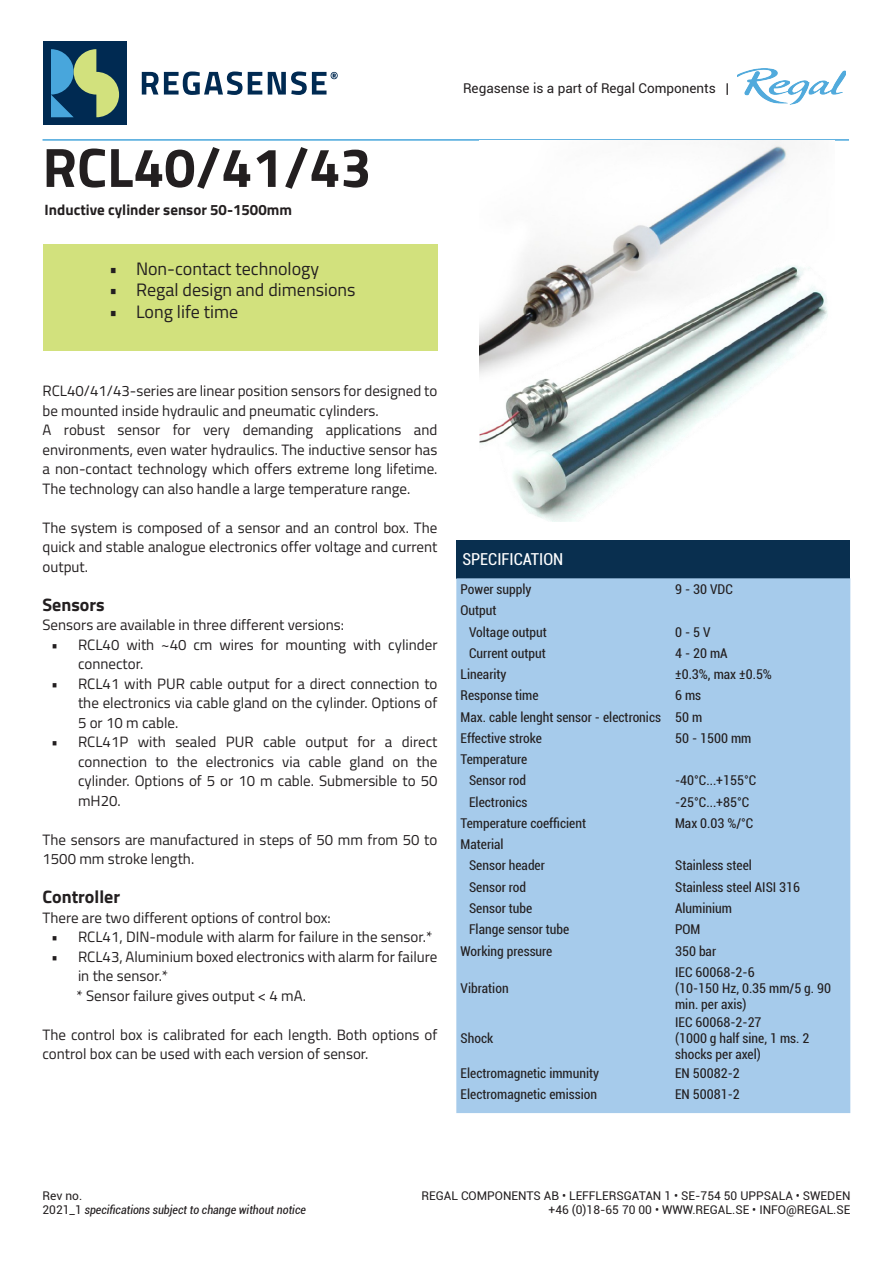
<style>
.page{position:relative;width:893px;height:1263px;background:#fff}
.page>*{position:absolute;margin:0;border:0;box-sizing:border-box;transform-origin:0 0}
.t1{font:700 55.5px "Titillium Web";color:#231f20}
.t2{font:18px "Titillium Web";color:#231f20}
.t3{font:700 18px "Titillium Web";color:#231f20}
.t4{font:condensed 16.5px "Roboto";color:#fff}
.t5{font:15px/19.5px "Titillium Web";color:#231f20}
.t6{font:700 15px "Titillium Web";color:#231f20}
.Specification_boxes{font:condensed 13.5px/16.2px "Roboto";color:#231f20}
.t7{font:13.5px "Roboto";color:#231f20}
.t8{font:12px/14.4px "Roboto";color:#231f20;text-align:right}
.t9{font:italic condensed 12px/14.4px "Roboto";color:#231f20}
.s1{font-style:normal;font-stretch:normal}
</style>
<div class="page">
<hr style="left:43px;top:139px;width:806px;height:2px;background:#48a6dc">
<div style="left:43px;top:42px;width:84px;height:83px;background:#002a52"></div>
<svg style="left:51px;top:49px;width:68px;height:68px"></svg>
<svg style="left:142px;top:71px;width:120px;height:24px"></svg>
<svg style="left:268px;top:71px;width:70px;height:24px"></svg>
<img style="left:737px;top:69px;width:109px;height:36px">
<img style="left:480px;top:141px;width:348px;height:380px">
<div style="left:43px;top:244px;width:394px;height:107px;background:#d2e17d"></div>
<div style="left:456px;top:540px;width:394px;height:38px;background:#092f4f"></div>
<div style="left:456px;top:578px;width:394px;height:535px;background:#a6cbeb"></div>
<h1 class="t1" style="left:43px;top:125px;width:330px">RCL40/41/43</h1>
<p class="t6" style="left:45px;top:199px;width:249px">Inductive cylinder sensor 50-1500mm</p>
<p class="t2" style="left:109px;top:255px;width:212px">• Non-contact technology</p>
<p class="t2" style="left:109px;top:277px;width:248px">• Regal design and dimensions</p>
<p class="t2" style="left:109px;top:298px;width:131px">• Long life time</p>
<p class="t7" style="left:463px;top:79px;width:268px">Regasense is a part of Regal Components |</p>
<p class="t5" style="left:43px;top:380px;width:396px">RCL40/41/43-series are linear position sensors for designed to be mounted inside hydraulic and pneumatic cylinders.</p>
<p class="t5" style="left:43px;top:419px;width:396px;text-align:justify">A robust sensor for very demanding applications and environments, even water hydraulics. The inductive sensor has a non-contact technology which offers extreme long lifetime.<br>The technology can also handle a large temperature range.</p>
<p class="t5" style="left:43px;top:517px;width:396px;text-align:justify">The system is composed of a sensor and an control box. The quick and stable analogue electronics offer voltage and current output.</p>
<p class="t3" style="left:43px;top:591px;width:64px">Sensors</p>
<p class="t5" style="left:43px;top:614px;width:303px">Sensors are available in three different versions:</p>
<p class="t5" style="left:78px;top:634px;width:361px;text-indent:-27px">• RCL40 with ~40 cm wires for mounting with cylinder connector.</p>
<p class="t5" style="left:78px;top:673px;width:361px;text-align:justify;text-indent:-27px">• RCL41 with PUR cable output for a direct connection to the electronics via cable gland on the cylinder. Options of 5 or 10 m cable.</p>
<p class="t5" style="left:78px;top:731px;width:361px;text-align:justify;text-indent:-27px">• RCL41P with sealed PUR cable output for a direct connection to the electronics via cable gland on the cylinder. Options of 5 or 10 m cable. Submersible to 50 mH20.</p>
<p class="t5" style="left:43px;top:829px;width:396px">The sensors are manufactured in steps of 50 mm from 50 to<br>1500 mm stroke length.</p>
<p class="t3" style="left:43px;top:883px;width:79px">Controller</p>
<p class="t5" style="left:43px;top:907px;width:290px">There are two different options of control box:</p>
<p class="t5" style="left:51px;top:926px;width:383px">• RCL41, DIN-module with alarm for failure in the sensor.*</p>
<p class="t5" style="left:78px;top:946px;width:361px;text-indent:-27px">• RCL43, Aluminium boxed electronics with alarm for failure in the sensor.*</p>
<p class="t5" style="left:77px;top:985px;width:231px">* Sensor failure gives output &lt; 4 mA.</p>
<p class="t5" style="left:43px;top:1024px;width:396px">The control box is calibrated for each length. Both options of control box can be used with each version of sensor.</p>
<p class="t4" style="left:462px;top:548px;width:103px">SPECIFICATION</p>
<p class="Specification_boxes" style="left:461px;top:581px;width:72px">Power supply</p>
<p class="Specification_boxes" style="left:675px;top:581px;width:59px">9 - 30 VDC</p>
<p class="Specification_boxes" style="left:461px;top:602px;width:38px">Output</p>
<p class="Specification_boxes" style="left:469px;top:623px;width:79px">Voltage output</p>
<p class="Specification_boxes" style="left:675px;top:623px;width:37px">0 - 5 V</p>
<p class="Specification_boxes" style="left:469px;top:644px;width:78px">Current output</p>
<p class="Specification_boxes" style="left:675px;top:644px;width:54px">4 - 20 mA</p>
<p class="Specification_boxes" style="left:461px;top:666px;width:47px">Linearity</p>
<p class="Specification_boxes" style="left:675px;top:666px;width:98px">±0.3%, max ±0.5%</p>
<p class="Specification_boxes" style="left:461px;top:687px;width:80px">Response time</p>
<p class="Specification_boxes" style="left:675px;top:687px;width:28px">6 ms</p>
<p class="Specification_boxes" style="left:461px;top:708px;width:202px">Max. cable lenght sensor - electronics</p>
<p class="Specification_boxes" style="left:675px;top:708px;width:29px">50 m</p>
<p class="Specification_boxes" style="left:461px;top:729px;width:83px">Effective stroke</p>
<p class="Specification_boxes" style="left:675px;top:729px;width:78px">50 - 1500 mm</p>
<p class="Specification_boxes" style="left:461px;top:751px;width:68px">Temperature</p>
<p class="Specification_boxes" style="left:469px;top:772px;width:59px">Sensor rod</p>
<p class="Specification_boxes" style="left:675px;top:772px;width:83px">-40°C...+155°C</p>
<p class="Specification_boxes" style="left:469px;top:793px;width:60px">Electronics</p>
<p class="Specification_boxes" style="left:675px;top:793px;width:76px">-25°C...+85°C</p>
<p class="Specification_boxes" style="left:461px;top:814px;width:127px">Temperature coefficient</p>
<p class="Specification_boxes" style="left:675px;top:814px;width:80px">Max 0.03 %/°C</p>
<p class="Specification_boxes" style="left:461px;top:836px;width:45px">Material</p>
<p class="Specification_boxes" style="left:469px;top:857px;width:77px">Sensor header</p>
<p class="Specification_boxes" style="left:675px;top:857px;width:78px">Stainless steel</p>
<p class="Specification_boxes" style="left:469px;top:878px;width:59px">Sensor rod</p>
<p class="Specification_boxes" style="left:675px;top:878px;width:127px">Stainless steel AISI 316</p>
<p class="Specification_boxes" style="left:469px;top:899px;width:65px">Sensor tube</p>
<p class="Specification_boxes" style="left:675px;top:899px;width:58px">Aluminium</p>
<p class="Specification_boxes" style="left:469px;top:921px;width:102px">Flange sensor tube</p>
<p class="Specification_boxes" style="left:675px;top:921px;width:27px">POM</p>
<p class="Specification_boxes" style="left:461px;top:942px;width:93px">Working pressure</p>
<p class="Specification_boxes" style="left:675px;top:942px;width:43px">350 bar</p>
<p class="Specification_boxes" style="left:461px;top:979px;width:50px">Vibration</p>
<p class="Specification_boxes" style="left:675px;top:963px;width:81px">IEC 60068-2-6</p>
<p class="Specification_boxes" style="left:675px;top:979px;width:158px">(10-150 Hz, 0.35 mm/5 g. 90 min. per axis)</p>
<p class="Specification_boxes" style="left:461px;top:1030px;width:34px">Shock</p>
<p class="Specification_boxes" style="left:675px;top:1014px;width:88px">IEC 60068-2-27</p>
<p class="Specification_boxes" style="left:675px;top:1030px;width:136px">(1000 g half sine, 1 ms. 2 shocks per axel)</p>
<p class="Specification_boxes" style="left:461px;top:1064px;width:140px">Electromagnetic immunity</p>
<p class="Specification_boxes" style="left:675px;top:1064px;width:66px">EN 50082-2</p>
<p class="Specification_boxes" style="left:461px;top:1086px;width:138px">Electromagnetic emission</p>
<p class="Specification_boxes" style="left:675px;top:1086px;width:66px">EN 50081-2</p>
<p class="t9" style="left:43px;top:1188px;width:265px"><span class="s1">Rev no.<br>2021_1</span> specifications subject to change without notice</p>
<p class="t8" style="left:421px;top:1188px;width:430px">REGAL COMPONENTS AB • LEFFLERSGATAN 1 • SE-754 50 UPPSALA • SWEDEN +46 (0)18-65 70 00 • WWW.REGAL.SE • INFO@REGAL.SE</p>
</div>
